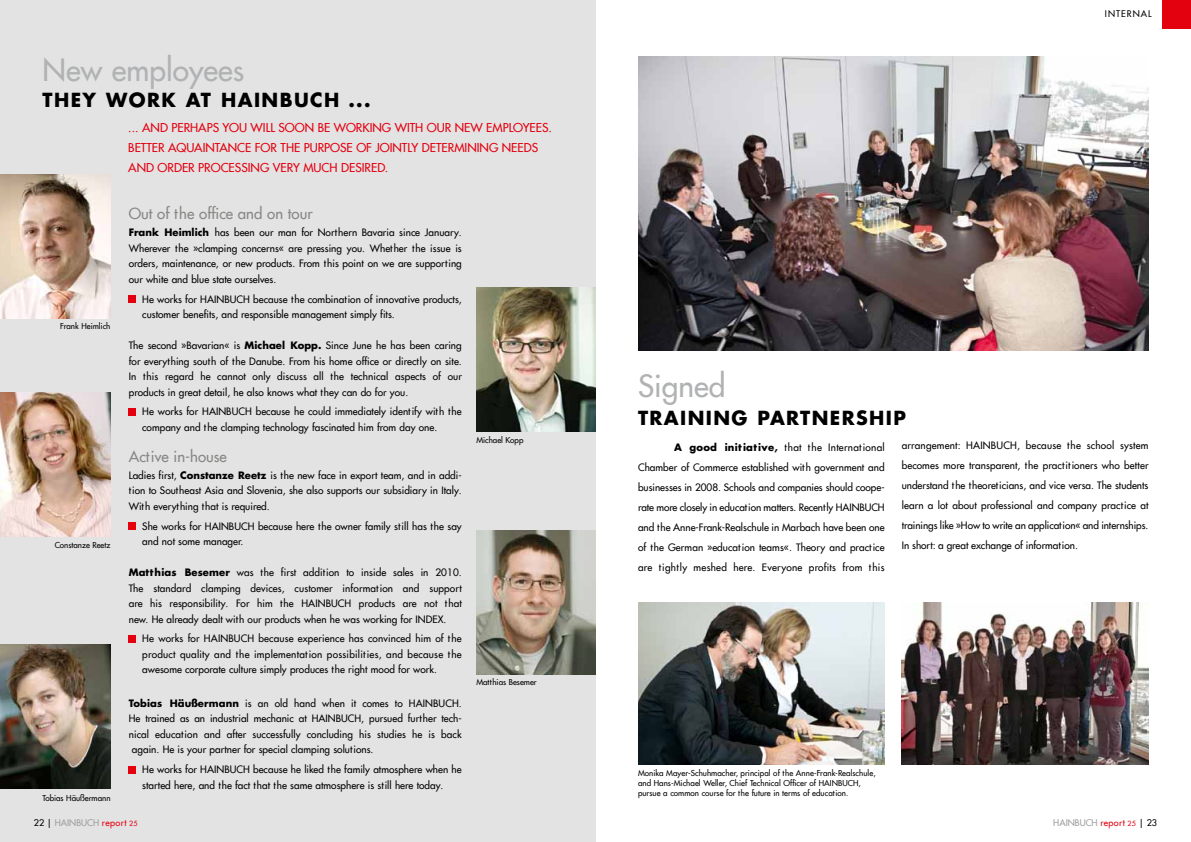
<style>
.page{position:relative;width:1191px;height:842px;background:#fff}
.page>*{position:absolute;margin:0;border:0;box-sizing:border-box;transform-origin:0 0}
.t1{font:500 30px "Futura Com";color:#b1b2b3}
.t2{font:700 19px "Futura Com";letter-spacing:.075em;color:#000}
.t3{font:500 15px "Futura Com";color:#878786}
.t4{font:500 12px "Futura Com";color:#e3000f}
.t5{font:500 10px/15.5px "Futura Com";letter-spacing:.005em;color:#000;text-align:justify}
.t6{font:500 9px "Futura Com";color:#9c9d9d}
.t7{font:500 9px "Futura Com";color:#000}
.t8{font:500 8px/10px "Futura Com";letter-spacing:.005em;color:#000}
.s1{font-weight:700}
.s2{color:#000}
.s3{color:#e3000f}
.s4{font-size:7px;color:#e3000f}
</style>
<div class="page">
<div style="left:0;top:0;width:595px;height:842px;background:#e3e3e3"></div>
<div style="left:1162px;top:0;width:29px;height:28px;background:#e3000f"></div>
<div style="left:129px;top:296px;width:7px;height:7px;background:#e3000f"></div>
<div style="left:129px;top:408px;width:7px;height:7px;background:#e3000f"></div>
<div style="left:129px;top:522px;width:7px;height:8px;background:#e3000f"></div>
<div style="left:129px;top:635px;width:7px;height:7px;background:#e3000f"></div>
<div style="left:129px;top:766px;width:7px;height:7px;background:#e3000f"></div>
<img style="left:0;top:392px;width:111px;height:145px">
<img style="left:0;top:644px;width:111px;height:145px">
<img style="left:0;top:174px;width:111px;height:145px">
<img style="left:476px;top:287px;width:119px;height:145px">
<img style="left:476px;top:530px;width:119px;height:144px">
<img style="left:638px;top:57px;width:510px;height:294px">
<img style="left:638px;top:602px;width:246px;height:163px">
<img style="left:901px;top:602px;width:247px;height:163px">
<h1 class="t1" style="left:43px;top:48px;width:203px">New employees</h1>
<h2 class="t2" style="left:43px;top:86px;width:69px">They workat</h2>
<h2 class="t2" style="left:221px;top:86px;width:151px">HAINBUCH ...</h2>
<p class="t4" style="left:128px;top:118px;width:51px">... And perhaps</p>
<p class="t4" style="left:223px;top:118px;width:36px">you will</p>
<p class="t4" style="left:278px;top:118px;width:10px">soon</p>
<p class="t4" style="left:318px;top:118px;width:26px">be working</p>
<p class="t4" style="left:395px;top:118px;width:9px">with</p>
<p class="t4" style="left:427px;top:118px;width:10px">our</p>
<p class="t4" style="left:455px;top:118px;width:11px">new</p>
<p class="t4" style="left:486px;top:118px;width:67px">employees .</p>
<p class="t4" style="left:128px;top:138px;width:14px">Better</p>
<p class="t4" style="left:168px;top:138px;width:9px">aquaintance</p>
<p class="t4" style="left:255px;top:138px;width:9px">for</p>
<p class="t4" style="left:280px;top:138px;width:8px">the</p>
<p class="t4" style="left:304px;top:138px;width:8px">purpose</p>
<p class="t4" style="left:356px;top:138px;width:27px">of jointl</p>
<p class="t4" style="left:411px;top:138px;width:18px">y deter</p>
<p class="t4" style="left:454px;top:138px;width:18px">mining</p>
<p class="t4" style="left:502px;top:138px;width:9px">needs</p>
<p class="t4" style="left:128px;top:158px;width:10px">and</p>
<p class="t4" style="left:158px;top:158px;width:9px">order</p>
<p class="t4" style="left:198px;top:158px;width:8px">processing</p>
<p class="t4" style="left:273px;top:158px;width:50px">very much</p>
<p class="t4" style="left:341px;top:158px;width:8px">desired</p>
<p class="t4" style="left:385px;top:158px;width:5px">.</p>
<p class="t8" style="left:60px;top:321px;width:52px">Frank Heimlich</p>
<p class="t8" style="left:55px;top:539px;width:57px">Constanze Reetz</p>
<p class="t8" style="left:43px;top:792px;width:70px">Tobias Häußermann</p>
<h3 class="t3" style="left:129px;top:203px;width:185px">Out of the office and on tour</h3>
<p class="t5" style="left:129px;top:224px;width:334px"><span class="s1">Frank Heimlich</span> has been our man for Northern Bavaria since January.<br>Wherever the »clamping concerns« are pressing you. Whether the issue is orders, maintenance, or new products. From this point on we are supporting our white and blue state ourselves.</p>
<p class="t5" style="left:142px;top:291px;width:321px">He works for HAINBUCH because the combination of innovative products, customer benefits, and responsible management simply fits.</p>
<p class="t5" style="left:129px;top:337px;width:335px">The second »Bavarian« is <span class="s1">Michael Kopp.</span> Since June he has been caring for everything south of the Danube. From his home office or directly on site.<br>In this regard he cannot only discuss all the technical aspects of our products in great detail, he also knows what they can do for you.</p>
<p class="t5" style="left:142px;top:403px;width:321px">He works for HAINBUCH because he could immediately identify with the company and the clamping technology fascinated him from day one.</p>
<h3 class="t3" style="left:129px;top:445px;width:100px">Active in-house</h3>
<p class="t5" style="left:129px;top:467px;width:334px">Ladies first, <span class="s1">Constanze Reetz</span> is the new face in export team, and in addi&shy;tion to Southeast Asia and Slovenia, she also supports our subsidiary in Italy.<br>With everything that is required.</p>
<p class="t5" style="left:142px;top:518px;width:321px">She works for HAINBUCH because here the owner family still has the say and not some manager.</p>
<p class="t5" style="left:129px;top:564px;width:334px"><span class="s1">Matthias Besemer</span> was the first addition to inside sales in 2010.<br>The standard clamping devices, customer information and support are his responsibility. For him the HAINBUCH products are not that new. He already dealt with our products when he was working for INDEX.</p>
<p class="t5" style="left:142px;top:630px;width:321px">He works for HAINBUCH because experience has convinced him of the product quality and the implementation possibilities, and because the awesome corporate culture simply produces the right mood for work.</p>
<p class="t5" style="left:129px;top:695px;width:334px"><span class="s1">Tobias Häußermann</span> is an old hand when it comes to HAINBUCH.</p>
<p class="t5" style="left:129px;top:710px;width:334px">He trained as an industrial mechanic at HAINBUCH, pursued further tech-</p>
<p class="t5" style="left:129px;top:726px;width:334px">nical education and after successfully concluding his studies he is back</p>
<p class="t5" style="left:132px;top:741px;width:243px">again. He is your partner for special clamping solutions.</p>
<p class="t5" style="left:142px;top:761px;width:321px">He works for HAINBUCH because he liked the family atmosphere when he started here, and the fact that the same atmosphere is still here today.</p>
<p class="t8" style="left:476px;top:434px;width:49px">Michael Kopp</p>
<p class="t8" style="left:476px;top:676px;width:62px">Matthias Besemer</p>
<p class="t7" style="left:1105px;top:7px;width:11px">Internal</p>
<h1 class="t1" style="left:638px;top:363px;width:89px">Signed</h1>
<h2 class="t2" style="left:638px;top:403px;width:26px">Trainingpartnership</h2>
<p class="t5" style="left:638px;top:436px;width:248px;line-height:20px;text-indent:36px"><span class="s1">A good initiative,</span> that the International Chamber of Commerce established with government and businesses in 2008. Schools and companies should coope&shy;rate more closely in education matters. Recently HAINBUCH and the Anne-Frank-Realschule in Marbach have been one of the German »education teams«. Theory and practice are tightly meshed here. Everyone profits from this</p>
<p class="t5" style="left:901px;top:434px;width:248px;line-height:20px">arrangement: HAINBUCH, because the school system becomes more transparent, the practitioners who better understand the theoreticians, and vice versa. The students learn a lot about professional and company practice at trainings like »How to write an application« and internships.<br>In short: a great exchange of information.</p>
<p class="t8" style="left:638px;top:768px;width:239px">Monika Mayer-Schuhmacher, principal of the Anne-Frank-Realschule, and Hans-Michael Weller, Chief Technical Officer of HAINBUCH, pursue a common course for the future in terms of education.</p>
<p class="t6" style="left:34px;top:816px;width:105px"><span class="s2">22 |</span> HAINBUCH <span class="s3">report</span> <span class="s4">25</span></p>
<p class="t6" style="left:1053px;top:816px;width:105px">HAINBUCH <span class="s3">report</span> <span class="s4">25</span> <span class="s2">| 23</span></p>
</div>
